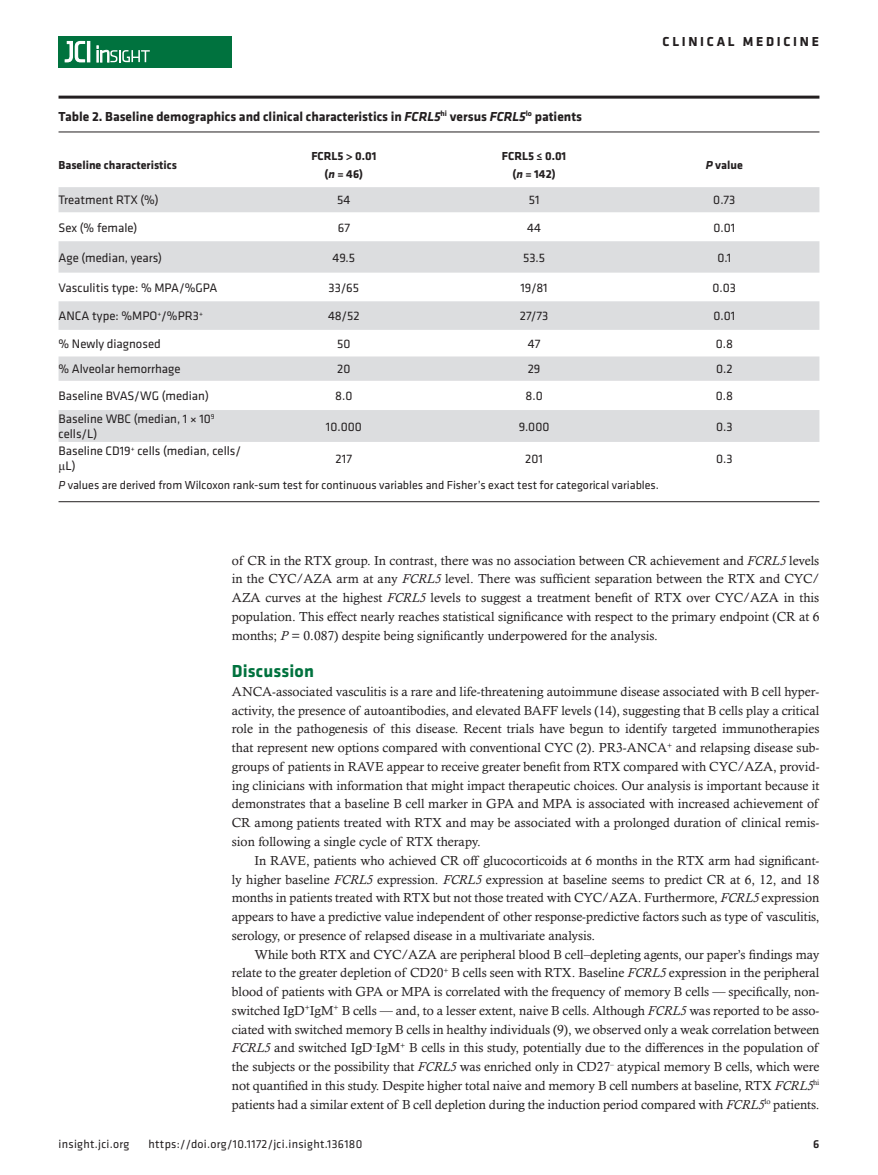
<style>
.page{position:relative;width:878px;height:1175px;background:#fff}
.page>*{position:absolute;margin:0;border:0;box-sizing:border-box;transform-origin:0 0}
.t1{font:700 18px "Klavika";letter-spacing:.01em;color:#00723e}
.t2{font:700 13.5px "Klavika Basic";color:#231f20}
.t3{font:700 13.5px "Klavika Basic";letter-spacing:.2em;color:#231f20}
.t4{font:13.2px/18.8px "Calisto MT Std";letter-spacing:-.005em;color:#231f20;text-align:justify}
.t5{font:12.75px/15px "Klavika";color:#231f20}
.t6{font:12px "Klavika Basic";color:#231f20}
.t7{font:700 12px/18.1px "Klavika";color:#231f20;text-align:center}
.t8{font:12px "Klavika Basic";letter-spacing:.025em;color:#231f20}
.t9{font:500 12px "Klavika Basic";color:#231f20}
.s1{font-style:italic}
.s2{font-family:"Times New Roman"}
</style>
<div class="page">
<div style="left:59px;top:36px;width:173px;height:31px;background:#00723e"></div>
<hr style="left:87px;top:41px;width:3px;height:21px;background:#fff">
<svg style="left:64px;top:41px;width:21px;height:22px"></svg>
<svg style="left:97px;top:46px;width:53px;height:16px"></svg>
<hr style="left:59px;top:96px;width:760px;height:3px;background:#231f20">
<hr style="left:59px;top:132px;width:760px;height:1px;background:#231f20">
<hr style="left:59px;top:501px;width:760px;height:1px;background:#231f20">
<svg style="left:59px;top:187px;width:760px;height:255px;fill:#dcdddf"></svg>
<p class="t3" style="left:662px;top:32px;width:158px">CLINICAL MEDICINE</p>
<p class="t2" style="left:59px;top:107px;width:525px">Table 2. Baseline demographics and clinical characteristics in <span class="s1">FCRL5</span><sup>hi</sup> versus <span class="s1">FCRL5</span><sup>lo</sup> patients</p>
<p class="t7" style="left:59px;top:155px;width:120px">Baseline characteristics</p>
<p class="t7" style="left:311px;top:146px;width:66px">FCRL5 &gt; 0.01 (<span class="s1">n</span> = 46)</p>
<p class="t7" style="left:502px;top:146px;width:66px">FCRL5 ≤ 0.01 (<span class="s1">n</span> = 142)</p>
<p class="t7" style="left:705px;top:155px;width:39px"><span class="s1">P</span> value</p>
<p class="t5" style="left:59px;top:192px;width:102px">Treatment RTX (%)</p>
<p class="t5" style="left:337px;top:192px;width:15px">54</p>
<p class="t5" style="left:528px;top:192px;width:12px">51</p>
<p class="t5" style="left:713px;top:192px;width:24px">0.73</p>
<p class="t5" style="left:59px;top:219px;width:80px">Sex (% female)</p>
<p class="t5" style="left:338px;top:219px;width:14px">67</p>
<p class="t5" style="left:527px;top:219px;width:15px">44</p>
<p class="t5" style="left:713px;top:219px;width:23px">0.01</p>
<p class="t5" style="left:59px;top:249px;width:105px">Age (median, years)</p>
<p class="t5" style="left:332px;top:249px;width:24px">49.5</p>
<p class="t5" style="left:523px;top:249px;width:24px">53.5</p>
<p class="t5" style="left:717px;top:249px;width:15px">0.1</p>
<p class="t5" style="left:59px;top:280px;width:160px">Vasculitis type: % MPA/%GPA</p>
<p class="t5" style="left:328px;top:280px;width:32px">33/65</p>
<p class="t5" style="left:520px;top:280px;width:29px">19/81</p>
<p class="t5" style="left:712px;top:280px;width:25px">0.03</p>
<p class="t5" style="left:59px;top:308px;width:146px">ANCA type: %MPO<sup>+</sup>/%PR3<sup>+</sup></p>
<p class="t5" style="left:328px;top:308px;width:33px">48/52</p>
<p class="t5" style="left:519px;top:308px;width:30px">27/73</p>
<p class="t5" style="left:713px;top:308px;width:23px">0.01</p>
<p class="t5" style="left:59px;top:336px;width:104px">% Newly diagnosed</p>
<p class="t5" style="left:337px;top:336px;width:15px">50</p>
<p class="t5" style="left:528px;top:336px;width:14px">47</p>
<p class="t5" style="left:715px;top:336px;width:19px">0.8</p>
<p class="t5" style="left:59px;top:361px;width:123px">% Alveolar hemorrhage</p>
<p class="t5" style="left:337px;top:361px;width:15px">20</p>
<p class="t5" style="left:527px;top:361px;width:14px">29</p>
<p class="t5" style="left:716px;top:361px;width:18px">0.2</p>
<p class="t5" style="left:59px;top:388px;width:152px">Baseline BVAS/WG (median)</p>
<p class="t5" style="left:335px;top:388px;width:19px">8.0</p>
<p class="t5" style="left:525px;top:388px;width:19px">8.0</p>
<p class="t5" style="left:715px;top:388px;width:19px">0.8</p>
<p class="t5" style="left:59px;top:411px;width:158px">Baseline WBC (median, 1 × 10<sup>9 </sup>cells/L)</p>
<p class="t5" style="left:326px;top:418px;width:37px">10.000</p>
<p class="t5" style="left:518px;top:418px;width:32px">9.000</p>
<p class="t5" style="left:716px;top:418px;width:18px">0.3</p>
<p class="t5" style="left:59px;top:443px;width:184px">Baseline CD19<sup>+</sup> cells (median, cells/ <span class="s2">μ</span>L)</p>
<p class="t5" style="left:335px;top:450px;width:18px">217</p>
<p class="t5" style="left:525px;top:450px;width:19px">201</p>
<p class="t5" style="left:716px;top:450px;width:18px">0.3</p>
<p class="t6" style="left:59px;top:477px;width:602px"><span class="s1">P</span> values are derived from Wilcoxon rank-sum test for continuous variables and Fisher’s exact test for categorical variables.</p>
<p class="t4" style="left:232px;top:550px;width:589px">of CR in the RTX group. In contrast, there was no association between CR achievement and <span class="s1">FCRL5</span> levels in the CYC/AZA arm at any <span class="s1">FCRL5</span> level. There was sufficient separation between the RTX and CYC/ AZA curves at the highest <span class="s1">FCRL5</span> levels to suggest a treatment benefit of RTX over CYC/AZA in this population. This effect nearly reaches statistical significance with respect to the primary endpoint (CR at 6 months; <span class="s1">P</span> = 0.087) despite being significantly underpowered for the analysis.</p>
<h1 class="t1" style="left:232px;top:658px;width:84px">Discussion</h1>
<p class="t4" style="left:232px;top:682px;width:589px">ANCA-associated vasculitis is a rare and life-threatening autoimmune disease associated with B cell hyper&shy;activity, the presence of autoantibodies, and elevated BAFF levels (14), suggesting that B cells play a critical role in the pathogenesis of this disease. Recent trials have begun to identify targeted immunotherapies that represent new options compared with conventional CYC (2). PR3-ANCA<sup>+</sup> and relapsing disease sub&shy;groups of patients in RAVE appear to receive greater benefit from RTX compared with CYC/AZA, provid&shy;ing clinicians with information that might impact therapeutic choices. Our analysis is important because it demonstrates that a baseline B cell marker in GPA and MPA is associated with increased achievement of CR among patients treated with RTX and may be associated with a prolonged duration of clinical remis&shy;sion following a single cycle of RTX therapy.</p>
<p class="t4" style="left:232px;top:851px;width:589px;text-indent:22px">In RAVE, patients who achieved CR off glucocorticoids at 6 months in the RTX arm had significant&shy;ly higher baseline <span class="s1">FCRL5</span> expression. <span class="s1">FCRL5</span> expression at baseline seems to predict CR at 6, 12, and 18 months in patients treated with RTX but not those treated with CYC/AZA. Furthermore, <span class="s1">FCRL5</span> expression appears to have a predictive value independent of other response-predictive factors such as type of vasculitis, serology, or presence of relapsed disease in a multivariate analysis.</p>
<p class="t4" style="left:232px;top:944px;width:589px;text-indent:23px">While both RTX and CYC/AZA are peripheral blood B cell–depleting agents, our paper’s findings may relate to the greater depletion of CD20<sup>+</sup> B cells seen with RTX. Baseline <span class="s1">FCRL5</span> expression in the peripheral blood of patients with GPA or MPA is correlated with the frequency of memory B cells — specifically, non&shy;switched IgD<sup>+</sup>IgM<sup>+</sup> B cells — and, to a lesser extent, naive B cells. Although <span class="s1">FCRL5</span> was reported to be asso&shy;ciated with switched memory B cells in healthy individuals (9), we observed only a weak correlation between <span class="s1">FCRL5</span> and switched IgD<sup>–</sup>IgM<sup>+</sup> B cells in this study, potentially due to the differences in the population of the subjects or the possibility that <span class="s1">FCRL5</span> was enriched only in CD27<sup>–</sup> atypical memory B cells, which were not quantified in this study. Despite higher total naive and memory B cell numbers at baseline, RTX <span class="s1">FCRL5</span><sup>hi </sup>patients had a similar extent of B cell depletion during the induction period compared with <span class="s1">FCRL5</span><sup>lo</sup> patients.</p>
<p class="t8" style="left:58px;top:1135px;width:72px">insight.jci.org</p>
<p class="t8" style="left:148px;top:1135px;width:215px">https://doi.org/10.1172/jci.insight.136180</p>
<p class="t9" style="left:813px;top:1135px;width:8px">6</p>
</div>
